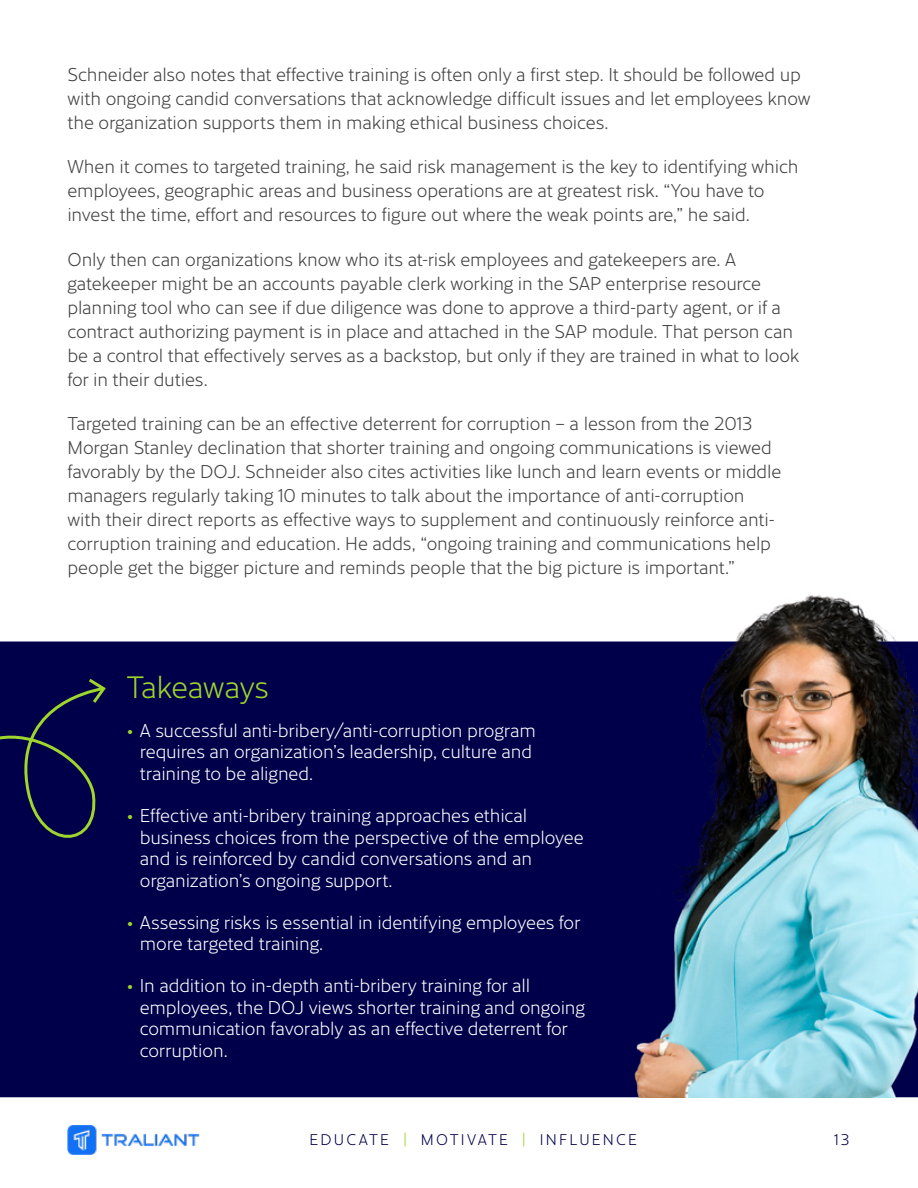
<style>
.page{position:relative;width:918px;height:1188px;background:#fff}
.page>*{position:absolute;margin:0;border:0;box-sizing:border-box;transform-origin:0 0}
.t1{font:300 30px "Cresta";letter-spacing:-.02em;color:#9dd62b}
.t2{font:300 18px/24px "Cresta";letter-spacing:-.01em;color:#414042}
.t3{font:300 18px/21.6px "Cresta";letter-spacing:-.01em;color:#fff}
.t4{font:300 15px "Cresta";letter-spacing:.145em;color:#00004a}
.s1{font-size:16.2px;color:#9dd62b}
.s2{color:#9dd62b}
</style>
<div class="page">
<div style="left:0;top:642px;width:593px;height:455px;background:#00004a"></div>
<svg style="left:0;top:679px;width:106px;height:177px;background:#0a0e47"></svg>
<img style="left:68px;top:1125px;width:131px;height:29px">
<img style="left:593px;top:594px;width:325px;height:503px">
<p class="t2" style="left:68px;top:61px;width:745px">Schneider also notes that effective training is often only a first step. It should be followed up with ongoing candid conversations that acknowledge difficult issues and let employees know the organization supports them in making ethical business choices.</p>
<p class="t2" style="left:68px;top:154px;width:733px">When it comes to targeted training, he said risk management is the key to identifying which employees, geographic areas and business operations are at greatest risk. “You have to invest the time, effort and resources to figure out where the weak points are,” he said.</p>
<p class="t2" style="left:68px;top:246px;width:733px">Only then can organizations know who its at-risk employees and gatekeepers are. A gatekeeper might be an accounts payable clerk working in the SAP enterprise resource planning tool who can see if due diligence was done to approve a third-party agent, or if a contract authorizing payment is in place and attached in the SAP module. That person can be a control that effectively serves as a backstop, but only if they are trained in what to look for in their duties.</p>
<p class="t2" style="left:68px;top:410px;width:715px">Targeted training can be an effective deterrent for corruption – a lesson from the 2013<br>Morgan Stanley declination that shorter training and ongoing communications is viewed favorably by the DOJ. Schneider also cites activities like lunch and learn events or middle managers regularly taking 10 minutes to talk about the importance of anti-corruption with their direct reports as effective ways to supplement and continuously reinforce anti&shy;corruption training and education. He adds, “ongoing training and communications help people get the bigger picture and reminds people that the big picture is important.”</p>
<h1 class="t1" style="left:126px;top:665px;width:144px">Takeaways</h1>
<p class="t3" style="left:140px;top:718px;width:398px;text-indent:-14px"><span class="s1">•</span> A successful anti-bribery/anti-corruption program requires an organization’s leadership, culture and training to be aligned.</p>
<p class="t3" style="left:140px;top:803px;width:445px;text-indent:-14px"><span class="s1">•</span> Effective anti-bribery training approaches ethical business choices from the perspective of the employee and is reinforced by candid conversations and an organization’s ongoing support.</p>
<p class="t3" style="left:140px;top:910px;width:442px;text-indent:-14px"><span class="s1">•</span> Assessing risks is essential in identifying employees for more targeted training.</p>
<p class="t3" style="left:140px;top:974px;width:447px;text-indent:-14px"><span class="s1">•</span> In addition to in-depth anti-bribery training for all employees, the DOJ views shorter training and ongoing communication favorably as an effective deterrent for corruption.</p>
<p class="t4" style="left:310px;top:1128px;width:329px">EDUCATE <span class="s2">|</span> MOTIVATE <span class="s2">|</span> INFLUENCE</p>
<p class="t4" style="left:834px;top:1128px;width:17px">13</p>
</div>
